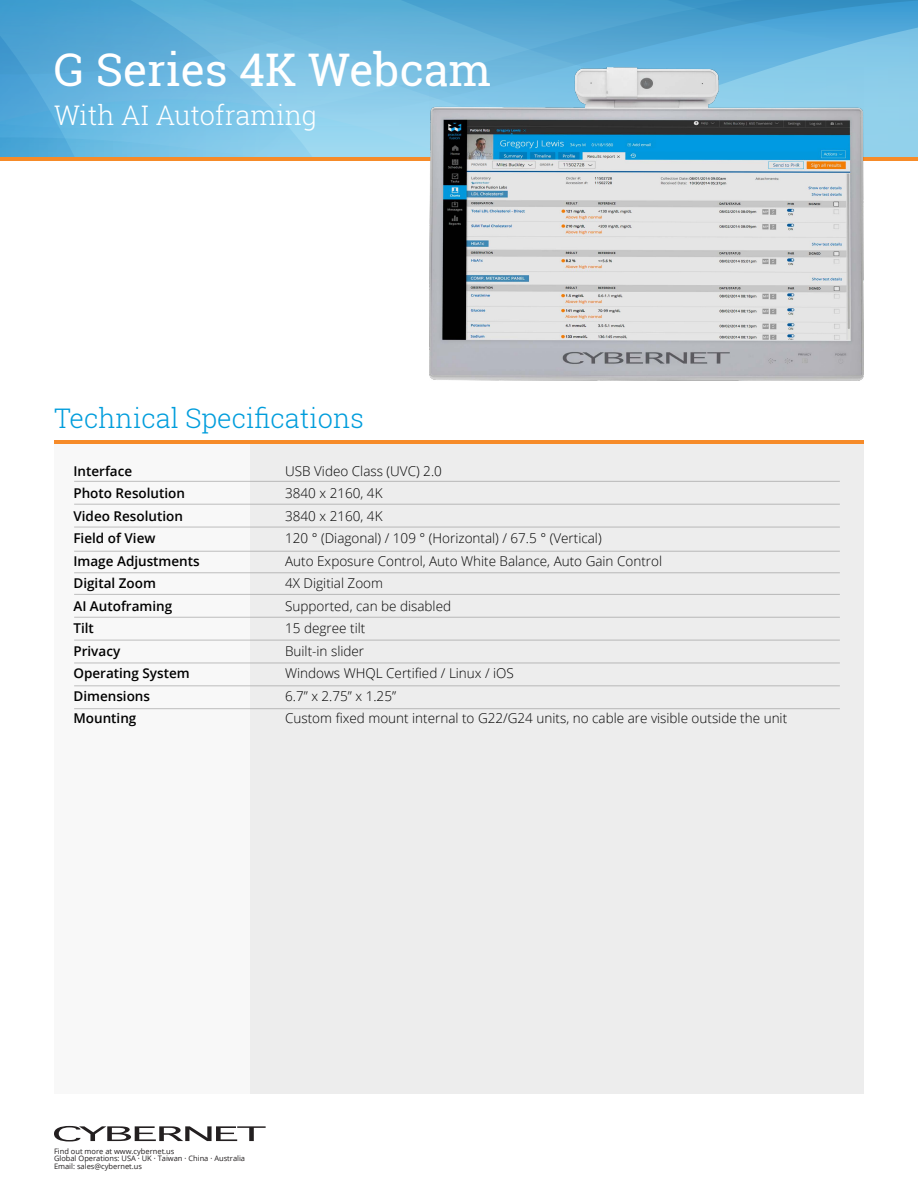
<style>
.page{position:relative;width:918px;height:1188px;background:#fff}
.page>*{position:absolute;margin:0;border:0;box-sizing:border-box;transform-origin:0 0}
.t1{font:45px "Roboto Slab";color:#fff}
.t2{font:300 27px "Roboto Slab";color:#009ddc}
.t3{font:300 27px "Roboto Slab";color:#fff}
.t4{font:300 13.5px "Open Sans";color:#010101}
.t5{font:600 13.5px "Open Sans";color:#010101}
.t6{font:7.5px "Open Sans";color:#231f20}
</style>
<div class="page">
<svg style="left:624px;top:0;width:294px;height:74px;background:#58abd7"></svg>
<div style="left:864px;top:99px;width:54px;height:58px;background:#92d1eb"></div>
<svg style="left:458px;top:0;width:166px;height:68px;background:#56a7d3"></svg>
<svg style="left:458px;top:15px;width:48px;height:53px;background:#65b1d9"></svg>
<svg style="left:0;top:0;width:458px;height:157px;background:#6cb9df"></svg>
<hr style="left:0;top:157px;width:918px;height:4px;background:#f68b29">
<img style="left:430px;top:68px;width:434px;height:313px">
<div style="left:55px;top:443px;width:809px;height:651px;background:#f8f8f8"></div>
<div style="left:251px;top:443px;width:613px;height:651px;background:#ededed"></div>
<hr style="left:74px;top:481px;width:766px;height:1px;background:#808080">
<hr style="left:74px;top:504px;width:766px;height:1px;background:#808080">
<hr style="left:74px;top:527px;width:766px;height:1px;background:#808080">
<hr style="left:74px;top:573px;width:766px;height:1px;background:#808080">
<hr style="left:74px;top:594px;width:766px;height:1px;background:#808080">
<hr style="left:74px;top:617px;width:766px;height:1px;background:#808080">
<hr style="left:74px;top:663px;width:766px;height:1px;background:#808080">
<hr style="left:74px;top:708px;width:766px;height:1px;background:#808080">
<hr style="left:74px;top:551px;width:766px;height:1px;background:#808080">
<hr style="left:55px;top:440px;width:809px;height:3px;background:#f68b29">
<hr style="left:74px;top:640px;width:766px;height:1px;background:#808080">
<hr style="left:74px;top:686px;width:766px;height:1px;background:#808080">
<svg style="left:54px;top:1126px;width:212px;height:15px"></svg>
<p class="t1" style="left:54px;top:39px;width:439px">G Series 4K Webcam</p>
<p class="t3" style="left:54px;top:97px;width:265px">With AI Autoframing</p>
<p class="t2" style="left:54px;top:400px;width:312px">Technical Specifications</p>
<p class="t5" style="left:73px;top:461px;width:60px">Interface</p>
<p class="t5" style="left:73px;top:484px;width:113px">Photo Resolution</p>
<p class="t5" style="left:73px;top:506px;width:111px">Video Resolution</p>
<p class="t5" style="left:73px;top:529px;width:84px">Field of View</p>
<p class="t5" style="left:73px;top:551px;width:128px">Image Adjustments</p>
<p class="t5" style="left:73px;top:574px;width:84px">Digital Zoom</p>
<p class="t5" style="left:73px;top:596px;width:100px">AI Autoframing</p>
<p class="t5" style="left:73px;top:619px;width:22px">Tilt</p>
<p class="t5" style="left:73px;top:641px;width:48px">Privacy</p>
<p class="t5" style="left:73px;top:664px;width:118px">Operating System</p>
<p class="t5" style="left:73px;top:686px;width:78px">Dimensions</p>
<p class="t5" style="left:73px;top:709px;width:65px">Mounting</p>
<p class="t4" style="left:285px;top:461px;width:158px">USB Video Class (UVC) 2.0</p>
<p class="t4" style="left:285px;top:484px;width:99px">3840 x 2160, 4K</p>
<p class="t4" style="left:285px;top:506px;width:99px">3840 x 2160, 4K</p>
<p class="t4" style="left:285px;top:529px;width:318px">120 ° (Diagonal) / 109 ° (Horizontal) / 67.5 ° (Vertical)</p>
<p class="t4" style="left:285px;top:551px;width:378px">Auto Exposure Control, Auto White Balance, Auto Gain Control</p>
<p class="t4" style="left:285px;top:574px;width:99px">4X Digitial Zoom</p>
<p class="t4" style="left:285px;top:596px;width:167px">Supported, can be disabled</p>
<p class="t4" style="left:285px;top:619px;width:82px">15 degree tilt</p>
<p class="t4" style="left:285px;top:641px;width:81px">Built-in slider</p>
<p class="t4" style="left:285px;top:664px;width:230px">Windows WHQL Certified / Linux / iOS</p>
<p class="t4" style="left:285px;top:686px;width:112px">6.7” x 2.75” x 1.25”</p>
<p class="t4" style="left:285px;top:709px;width:504px">Custom fixed mount internal to G22/G24 units, no cable are visible outside the unit</p>
<p class="t6" style="left:54px;top:1146px;width:122px">Find out more at www.cybernet.us</p>
<p class="t6" style="left:54px;top:1153px;width:193px">Global Operations: USA · UK · Taiwan · China · Australia</p>
<p class="t6" style="left:54px;top:1161px;width:90px">Email: sales@cybernet.us</p>
</div>
